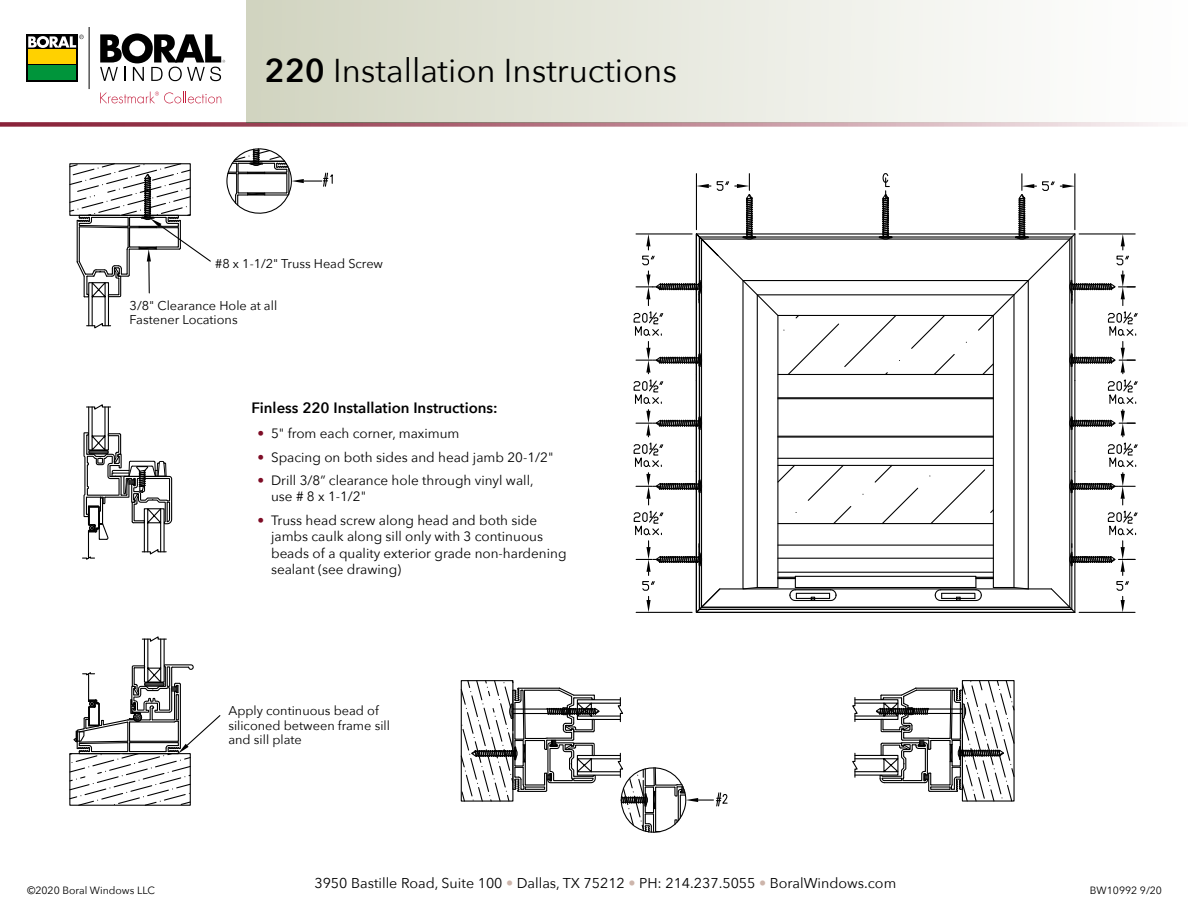
<style>
.page{position:relative;width:1188px;height:918px;background:#fff}
.page>*{position:absolute;margin:0;border:0;box-sizing:border-box;transform-origin:0 0}
.t1{font:33px "Avenir Next";color:#000}
.t2{font:600 15px "Avenir Next";color:#000}
.t3{font:14.25px "Avenir Next";color:#000}
.t4{font:13.5px/16.5px "Avenir Next";color:#000}
.t5{font:12.75px/14.2px "Avenir Next";color:#000}
.t6{font:10.5px "Avenir Next";color:#000}
.s1{font-weight:600}
.s2{color:#7e0d26}
.s3{color:#cdb5ab}
</style>
<div class="page">
<div style="left:27px;top:35px;width:51px;height:47px;background:#000"></div>
<div style="left:28px;top:49px;width:48px;height:15px;background:#ffd100"></div>
<div style="left:28px;top:65px;width:48px;height:15px;background:#00953b"></div>
<svg style="left:28px;top:35px;width:56px;height:13px"></svg>
<hr style="left:89px;top:27px;width:1px;height:62px;background:#000">
<svg style="left:100px;top:92px;width:121px;height:11px"></svg>
<svg style="left:100px;top:33px;width:125px;height:48px"></svg>
<svg style="left:0;top:122px;width:1162px;height:5px;background:#bb8993"></svg>
<div style="left:246px;top:0;width:942px;height:122px;background:linear-gradient(to right,#d2d5c2,#fff)"></div>
<svg style="left:82px;top:404px;width:91px;height:156px"></svg>
<svg style="left:69px;top:636px;width:152px;height:170px"></svg>
<svg style="left:69px;top:163px;width:142px;height:166px"></svg>
<svg style="left:226px;top:148px;width:107px;height:66px"></svg>
<svg style="left:460px;top:173px;width:678px;height:660px"></svg>
<h1 class="t1" style="left:265px;top:42px;width:414px"><span class="s1">220</span> Installation Instructions</h1>
<p class="t5" style="left:215px;top:256px;width:169px">#8 x 1-1/2" Truss Head Screw</p>
<p class="t5" style="left:130px;top:298px;width:149px">3/8" Clearance Hole at all<br>Fastener Locations</p>
<p class="t2" style="left:252px;top:395px;width:248px">Finless 220 Installation Instructions:</p>
<p class="t4" style="left:258px;top:425px;width:203px"><span class="s2">•</span> 5" from each corner, maximum</p>
<p class="t4" style="left:258px;top:448px;width:297px"><span class="s2">•</span> Spacing on both sides and head jamb 20-1/2"</p>
<p class="t4" style="left:271px;top:471px;width:264px;text-indent:-14px"><span class="s2">•</span> Drill 3/8” clearance hole through vinyl wall, use # 8 x 1-1/2"</p>
<p class="t4" style="left:271px;top:511px;width:297px;text-indent:-14px"><span class="s2">•</span> Truss head screw along head and both side jambs caulk along sill only with 3 continuous beads of a quality exterior grade non-hardening sealant (see drawing)</p>
<p class="t5" style="left:228px;top:703px;width:163px">Apply continuous bead of siliconed between frame sill and sill plate</p>
<p class="t3" style="left:314px;top:871px;width:583px">3950 Bastille Road, Suite 100 <span class="s3">•</span> Dallas, TX 75212 <span class="s3">•</span> PH: 214.237.5055 <span class="s3">•</span> BoralWindows.com</p>
<p class="t6" style="left:27px;top:881px;width:129px">©2020 Boral Windows LLC</p>
<p class="t6" style="left:1090px;top:881px;width:74px">BW10992 9/20</p>
</div>
